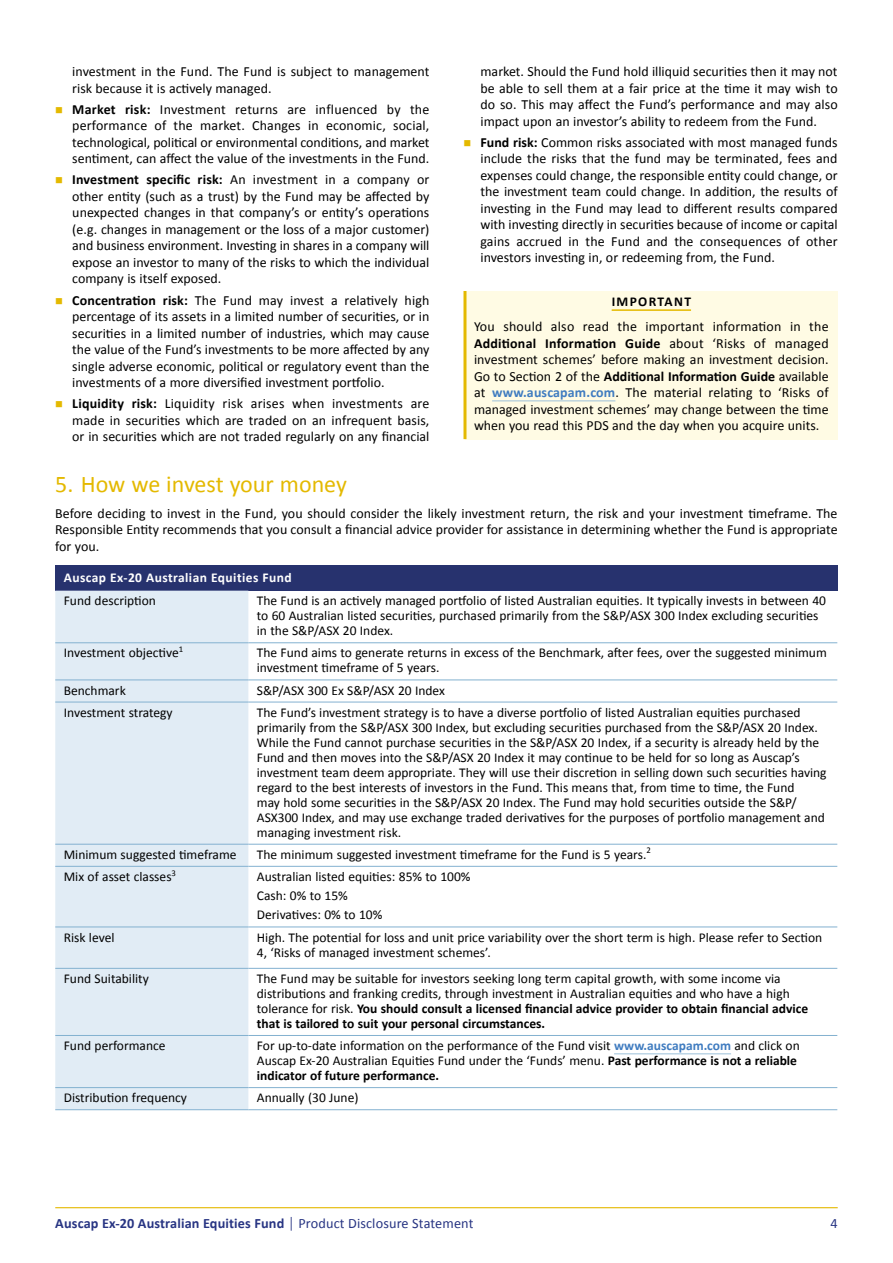
<style>
.page{position:relative;width:893px;height:1263px;background:#fff}
.page>*{position:absolute;margin:0;border:0;box-sizing:border-box;transform-origin:0 0}
.t1{font:24px "Calibri";color:#e4b900}
.t2{font:700 14.25px "Calibri";letter-spacing:.01em;color:#283583}
.t3{font:14.25px "Calibri";color:#283583}
.t4{font:13.95px/16.5px "Calibri";color:#000;text-align:justify}
.t5{font:13.5px/15px "Calibri";color:#000}
.t6{font:700 13.5px "Calibri";letter-spacing:.03em;color:#fff}
.t7{font:700 13.5px "Calibri";letter-spacing:.1em;color:#000}
.s1{color:#e4b900}
.s2{font-weight:700}
.s3{font-weight:700;color:#407cc0}
.s4{font-weight:300;font-size:15.75px}
.s5{font-weight:400}
</style>
<div class="page">
<hr style="left:55px;top:1207px;width:783px;height:1px;background:#e4b900">
<div style="left:465px;top:291px;width:373px;height:148px;background:#fffbe4"></div>
<hr style="left:463px;top:291px;width:3px;height:148px;background:#e4b900">
<hr style="left:612px;top:309px;width:79px;height:2px;background:#e4b900">
<hr style="left:492px;top:400px;width:123px;height:1px;background:#9cc0d9">
<div style="left:55px;top:565px;width:782px;height:26px;background:#27326e"></div>
<div style="left:55px;top:591px;width:193px;height:518px;background:#e1ecf5"></div>
<hr style="left:55px;top:642px;width:193px;height:1px;background:#83b1d0">
<hr style="left:248px;top:642px;width:589px;height:1px;background:#83b1d0">
<hr style="left:55px;top:679px;width:193px;height:1px;background:#83b1d0">
<hr style="left:248px;top:679px;width:589px;height:1px;background:#83b1d0">
<hr style="left:55px;top:702px;width:193px;height:1px;background:#83b1d0">
<hr style="left:248px;top:702px;width:589px;height:1px;background:#83b1d0">
<hr style="left:55px;top:844px;width:193px;height:1px;background:#83b1d0">
<hr style="left:248px;top:844px;width:589px;height:1px;background:#83b1d0">
<hr style="left:55px;top:866px;width:193px;height:1px;background:#83b1d0">
<hr style="left:248px;top:866px;width:589px;height:1px;background:#83b1d0">
<hr style="left:55px;top:926px;width:193px;height:1px;background:#83b1d0">
<hr style="left:248px;top:926px;width:589px;height:1px;background:#83b1d0">
<hr style="left:55px;top:968px;width:193px;height:1px;background:#83b1d0">
<hr style="left:248px;top:968px;width:589px;height:1px;background:#83b1d0">
<hr style="left:55px;top:1035px;width:193px;height:1px;background:#83b1d0">
<hr style="left:248px;top:1035px;width:589px;height:1px;background:#83b1d0">
<hr style="left:55px;top:1087px;width:193px;height:1px;background:#83b1d0">
<hr style="left:248px;top:1087px;width:589px;height:1px;background:#83b1d0">
<hr style="left:55px;top:1109px;width:193px;height:1px;background:#83b1d0">
<hr style="left:248px;top:1109px;width:589px;height:1px;background:#83b1d0">
<hr style="left:614px;top:1053px;width:117px;height:1px;background:#9cc0d9">
<p class="t4" style="left:72px;top:63px;width:359px">investment in the Fund. The Fund is subject to management risk because it is actively managed.</p>
<p class="t4" style="left:72px;top:102px;width:359px;text-indent:-17px"><span class="s1">■</span> <span class="s2">Market risk:</span> Investment returns are influenced by the performance of the market. Changes in economic, social, technological, political or environmental conditions, and market sentiment, can affect the value of the investments in the Fund.</p>
<p class="t4" style="left:72px;top:172px;width:359px;text-indent:-17px"><span class="s1">■</span> <span class="s2">Investment specific risk:</span> An investment in a company or other entity (such as a trust) by the Fund may be affected by unexpected changes in that company’s or entity’s operations (e.g. changes in management or the loss of a major customer) and business environment. Investing in shares in a company will expose an investor to many of the risks to which the individual company is itself exposed.</p>
<p class="t4" style="left:72px;top:291px;width:359px;text-indent:-17px"><span class="s1">■</span> <span class="s2">Concentration risk:</span> The Fund may invest a relatively high percentage of its assets in a limited number of securities, or in securities in a limited number of industries, which may cause the value of the Fund’s investments to be more affected by any single adverse economic, political or regulatory event than the investments of a more diversified investment portfolio.</p>
<p class="t4" style="left:72px;top:394px;width:359px;text-indent:-17px"><span class="s1">■</span> <span class="s2">Liquidity risk:</span> Liquidity risk arises when investments are made in securities which are traded on an infrequent basis, or in securities which are not traded regularly on any financial</p>
<p class="t4" style="left:480px;top:63px;width:359px">market. Should the Fund hold illiquid securities then it may not be able to sell them at a fair price at the time it may wish to do so. This may affect the Fund’s performance and may also impact upon an investor’s ability to redeem from the Fund.</p>
<p class="t4" style="left:480px;top:133px;width:359px;text-indent:-17px"><span class="s1">■</span> <span class="s2">Fund risk:</span> Common risks associated with most managed funds include the risks that the fund may be terminated, fees and expenses could change, the responsible entity could change, or the investment team could change. In addition, the results of investing in the Fund may lead to different results compared with investing directly in securities because of income or capital gains accrued in the Fund and the consequences of other investors investing in, or redeeming from, the Fund.</p>
<p class="t7" style="left:612px;top:296px;width:81px">IMPORTANT</p>
<p class="t4" style="left:474px;top:318px;width:356px">You should also read the important information in the <span class="s2">Additional Information Guide</span> about ‘Risks of managed investment schemes’ before making an investment decision.<br>Go to Section 2 of the <span class="s2">Additional Information Guide</span> available at <span class="s3">www.auscapam.com</span>. The material relating to ‘Risks of managed investment schemes’ may change between the time when you read this PDS and the day when you acquire units.</p>
<h1 class="t1" style="left:55px;top:469px;width:293px">5. How we invest your money</h1>
<p class="t4" style="left:55px;top:504px;width:784px">Before deciding to invest in the Fund, you should consider the likely investment return, the risk and your investment timeframe. The Responsible Entity recommends that you consult a financial advice provider for assistance in determining whether the Fund is appropriate for you.</p>
<p class="t6" style="left:64px;top:572px;width:229px">Auscap Ex-20 Australian Equities Fund</p>
<p class="t5" style="left:64px;top:593px;width:94px">Fund description</p>
<p class="t5" style="left:257px;top:593px;width:571px">The Fund is an actively managed portfolio of listed Australian equities. It typically invests in between 40 to 60 Australian listed securities, purchased primarily from the S&amp;P/ASX 300 Index excluding securities in the S&amp;P/ASX 20 Index.</p>
<p class="t5" style="left:64px;top:645px;width:121px">Investment objective<sup>1</sup></p>
<p class="t5" style="left:257px;top:645px;width:571px">The Fund aims to generate returns in excess of the Benchmark, after fees, over the suggested minimum investment timeframe of 5 years.</p>
<p class="t5" style="left:64px;top:683px;width:64px">Benchmark</p>
<p class="t5" style="left:257px;top:682px;width:190px">S&amp;P/ASX 300 Ex S&amp;P/ASX 20 Index</p>
<p class="t5" style="left:64px;top:705px;width:110px">Investment strategy</p>
<p class="t5" style="left:257px;top:704px;width:571px">The Fund’s investment strategy is to have a diverse portfolio of listed Australian equities purchased primarily from the S&amp;P/ASX 300 Index, but excluding securities purchased from the S&amp;P/ASX 20 Index.<br>While the Fund cannot purchase securities in the S&amp;P/ASX 20 Index, if a security is already held by the Fund and then moves into the S&amp;P/ASX 20 Index it may continue to be held for so long as Auscap’s investment team deem appropriate. They will use their discretion in selling down such securities having regard to the best interests of investors in the Fund. This means that, from time to time, the Fund<br>may hold some securities in the S&amp;P/ASX 20 Index. The Fund may hold securities outside the S&amp;P/ ASX300 Index, and may use exchange traded derivatives for the purposes of portfolio management and managing investment risk.</p>
<p class="t5" style="left:64px;top:846px;width:174px">Minimum suggested timeframe</p>
<p class="t5" style="left:257px;top:846px;width:395px">The minimum suggested investment timeframe for the Fund is 5 years.<sup>2</sup></p>
<p class="t5" style="left:64px;top:868px;width:114px">Mix of asset classes<sup>3</sup></p>
<p class="t5" style="left:257px;top:866px;width:215px;line-height:19.2px">Australian listed equities: 85% to 100%<br>Cash: 0% to 15%<br>Derivatives: 0% to 10%</p>
<p class="t5" style="left:64px;top:930px;width:52px">Risk level</p>
<p class="t5" style="left:257px;top:929px;width:567px">High. The potential for loss and unit price variability over the short term is high. Please refer to Section<br>4, ‘Risks of managed investment schemes’.</p>
<p class="t5" style="left:64px;top:972px;width:87px">Fund Suitability</p>
<p class="t5" style="left:257px;top:970px;width:553px">The Fund may be suitable for investors seeking long term capital growth, with some income via distributions and franking credits, through investment in Australian equities and who have a high tolerance for risk. <span class="s2">You should consult a licensed financial advice provider to obtain financial advice that is tailored to suit your personal circumstances.</span></p>
<p class="t5" style="left:64px;top:1039px;width:103px">Fund performance</p>
<p class="t5" style="left:257px;top:1037px;width:544px">For up-to-date information on the performance of the Fund visit <span class="s3">www.auscapam.com</span> and click on<br>Auscap Ex-20 Australian Equities Fund under the ‘Funds’ menu. <span class="s2">Past performance is not a reliable indicator of future performance.</span></p>
<p class="t5" style="left:64px;top:1089px;width:125px">Distribution frequency</p>
<p class="t5" style="left:257px;top:1089px;width:103px">Annually (30 June)</p>
<p class="t2" style="left:55px;top:1218px;width:420px">Auscap Ex-20 Australian Equities Fund <span class="s4">|</span> <span class="s5">Product Disclosure Statement</span></p>
<p class="t3" style="left:830px;top:1217px;width:9px">4</p>
</div>
